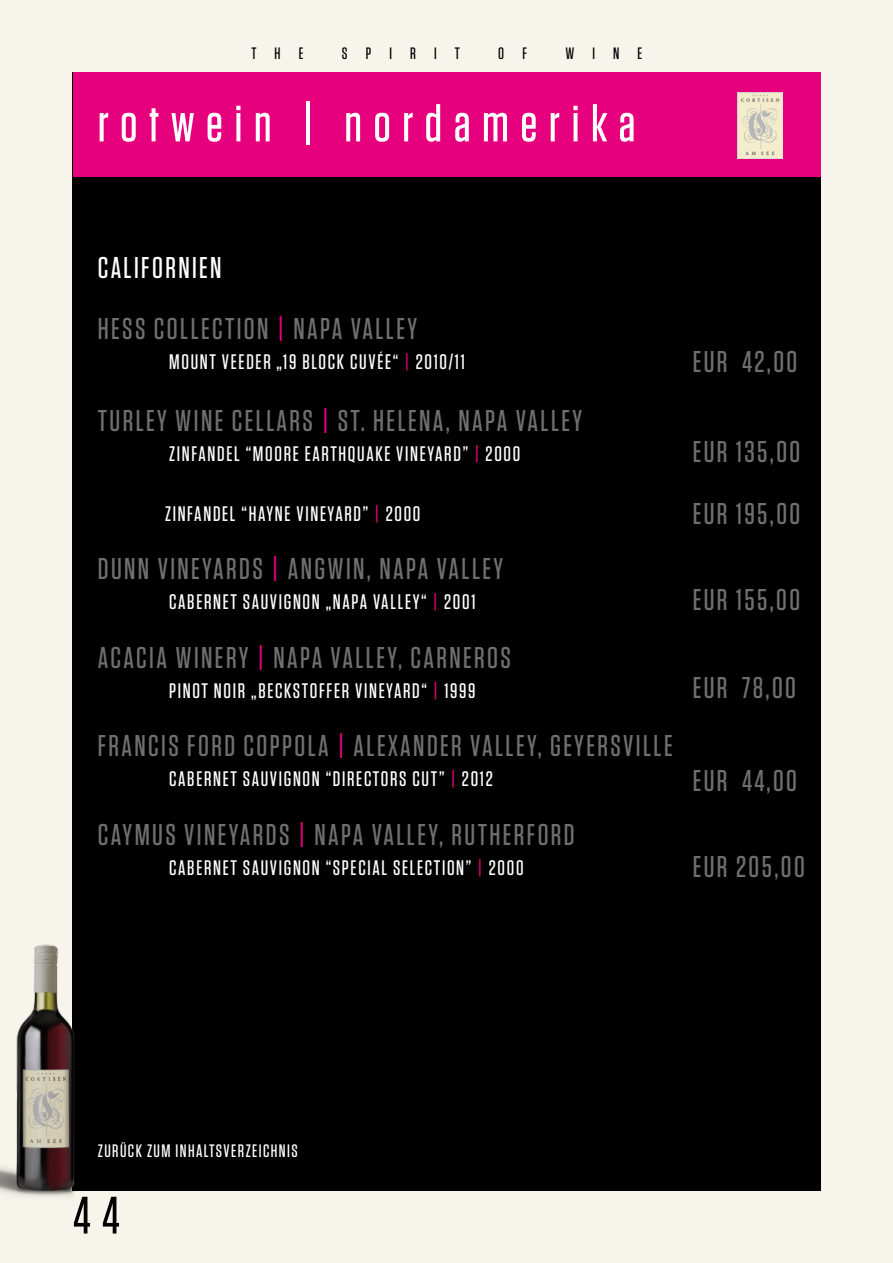
<style>
.page{position:relative;width:893px;height:1263px;background:#f7f4ec}
.page>*{position:absolute;margin:0;border:0;box-sizing:border-box;transform-origin:0 0}
.t1{font:500 52.5px "Tungsten";letter-spacing:.22em;color:#fff}
.t2{font:500 52.5px "Tungsten";color:#000}
.t3{font:500 30px/60.6px "Tungsten";letter-spacing:.08em;color:#706f6f}
.t4{font:500 21px "Tungsten";letter-spacing:.08em;color:#fff}
.t5{font:500 18px "Tungsten";letter-spacing:.08em;color:#fff}
.t6{font:500 16.5px "Tungsten";letter-spacing:1.1em;color:#000}
.s1{color:#fff}
.s2{color:#e6007d}
</style>
<div class="page">
<div style="left:72px;top:72px;width:749px;height:1119px;background:#000"></div>
<div style="left:73px;top:72px;width:748px;height:104px;background:#e6007d"></div>
<img style="left:737px;top:92px;width:46px;height:67px">
<img style="left:0;top:944px;width:75px;height:253px">
<p class="t6" style="left:251px;top:45px;width:54px">THE</p>
<p class="t6" style="left:342px;top:45px;width:120px">SPIRIT</p>
<p class="t6" style="left:498px;top:45px;width:30px">O F</p>
<p class="t6" style="left:565px;top:45px;width:78px">WINE</p>
<h1 class="t1" style="left:98px;top:96px;width:539px">rotwein | nordamerika</h1>
<p class="t3" style="left:98px;top:238px;width:321px"><span class="s1">CALIFORNIEN<br></span>HESS COLLECTION <span class="s2">|</span> NAPA VALLEY</p>
<p class="t4" style="left:169px;top:350px;width:297px">MOUNT VEEDER „19 BLOCK CUVÉE“ <span class="s2">|</span> 2010/11</p>
<p class="t3" style="left:98px;top:390px;width:486px">TURLEY WINE CELLARS <span class="s2">|</span> ST. HELENA, NAPA VALLEY</p>
<p class="t4" style="left:169px;top:443px;width:353px">ZINFANDEL “MOORE EARTHQUAKE VINEYARD” <span class="s2">|</span> 2000</p>
<p class="t4" style="left:165px;top:503px;width:257px">ZINFANDEL “HAYNE VINEYARD” <span class="s2">|</span> 2000</p>
<p class="t3" style="left:98px;top:539px;width:407px">DUNN VINEYARDS <span class="s2">|</span> ANGWIN, NAPA VALLEY</p>
<p class="t4" style="left:169px;top:591px;width:308px">CABERNET SAUVIGNON „NAPA VALLEY“ <span class="s2">|</span> 2001</p>
<p class="t3" style="left:98px;top:627px;width:415px">ACACIA WINERY <span class="s2">|</span> NAPA VALLEY, CARNEROS</p>
<p class="t4" style="left:169px;top:680px;width:308px">PINOT NOIR „BECKSTOFFER VINEYARD“ <span class="s2">|</span> 1999</p>
<p class="t3" style="left:98px;top:716px;width:576px">FRANCIS FORD COPPOLA <span class="s2">|</span> ALEXANDER VALLEY, GEYERSVILLE</p>
<p class="t4" style="left:169px;top:768px;width:325px">CABERNET SAUVIGNON “DIRECTORS CUT” <span class="s2">|</span> 2012</p>
<p class="t3" style="left:98px;top:804px;width:478px">CAYMUS VINEYARDS <span class="s2">|</span> NAPA VALLEY, RUTHERFORD</p>
<p class="t4" style="left:169px;top:857px;width:356px">CABERNET SAUVIGNON “SPECIAL SELECTION” <span class="s2">|</span> 2000</p>
<p class="t3" style="left:693px;top:332px;width:106px">EUR 42,00</p>
<p class="t3" style="left:693px;top:422px;width:109px">EUR 135,00</p>
<p class="t3" style="left:693px;top:484px;width:109px">EUR 195,00</p>
<p class="t3" style="left:693px;top:569px;width:109px">EUR 155,00</p>
<p class="t3" style="left:693px;top:657px;width:105px">EUR 78,00</p>
<p class="t3" style="left:693px;top:751px;width:106px">EUR 44,00</p>
<p class="t3" style="left:693px;top:836px;width:114px">EUR 205,00</p>
<p class="t5" style="left:98px;top:1141px;width:201px">ZURÜCK ZUM INHALTSVERZEICHNIS</p>
<h1 class="t2" style="left:73px;top:1188px;width:48px">44</h1>
</div>
